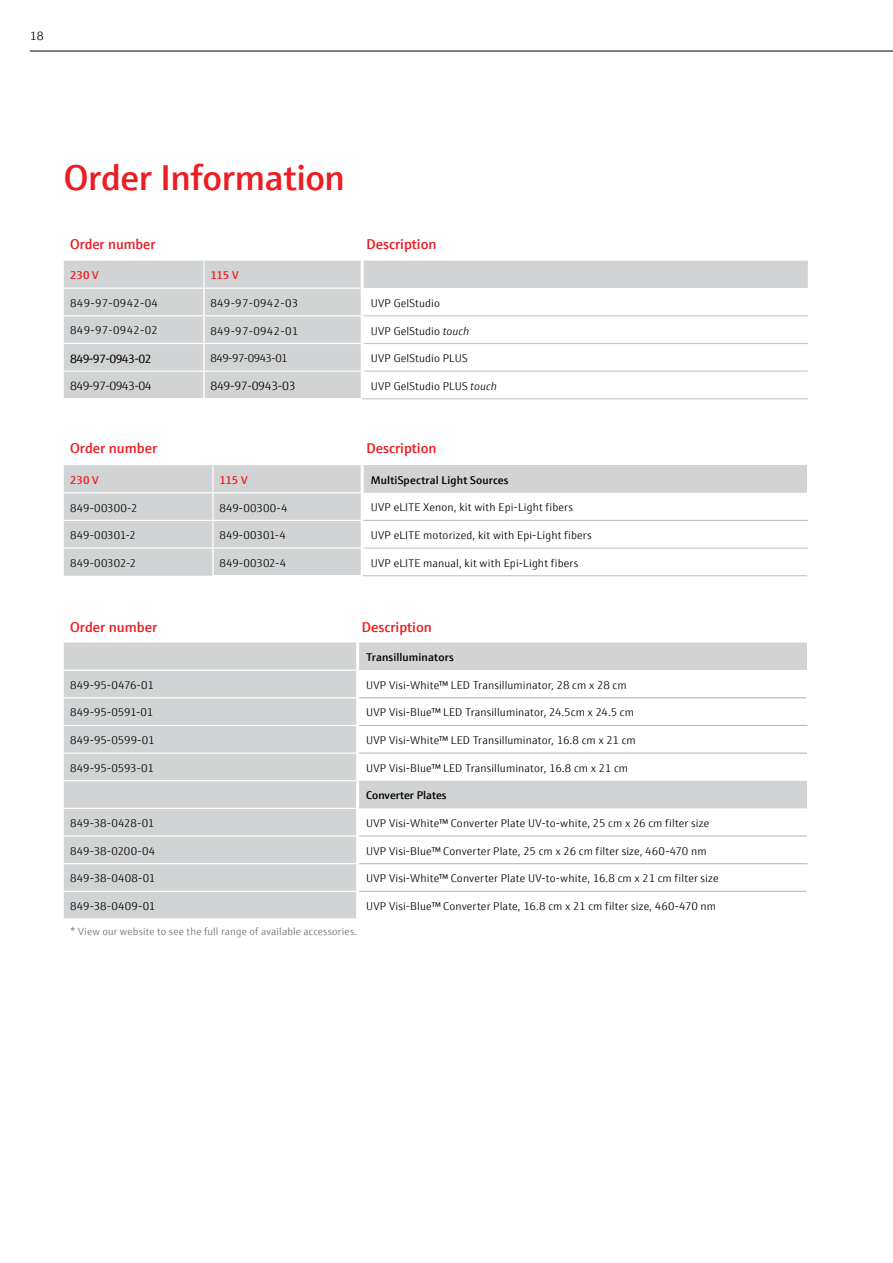
<style>
.page{position:relative;width:893px;height:1263px;background:#fff}
.page>*{position:absolute;margin:0;border:0;box-sizing:border-box;transform-origin:0 0}
.t1{font:600 36px "E+H Sans";letter-spacing:-.01em;color:#ed1d24}
.t2{font:600 14.25px "E+H Sans";color:#ed1d24}
.t3{font:300 12px "E+H Sans";letter-spacing:-.03em;color:#000}
.t4{font:12px "E+H Sans";letter-spacing:-.055em;color:#000}
.t5{font:300 12px "E+H Sans";letter-spacing:-.055em;color:#000}
.t6{font:300 11.25px "E+H Sans";letter-spacing:.015em;color:#000}
.t7{font:600 11.25px "E+H Sans";letter-spacing:.01em;color:#000}
.t8{font:300 11.25px "E+H Sans";letter-spacing:-.01em;color:#000}
.t9{font:300 11.25px "E+H Sans";letter-spacing:-.02em;color:#000}
.t10{font:300 11.25px "E+H Sans";letter-spacing:-.015em;color:#000}
.t11{font:600 11.25px "E+H Sans";letter-spacing:-.01em;color:#ed1d24}
.t12{font:300 11.25px "E+H Sans";letter-spacing:-.045em;color:#000}
.t13{font:300 11.25px "E+H Sans";letter-spacing:-.025em;color:#000}
.t14{font:300 10.5px "E+H Sans";letter-spacing:.02em;color:#6d6e71}
.s1{font-style:italic}
</style>
<div class="page">
<svg style="left:64px;top:465px;width:744px;height:111px"></svg>
<div style="left:64px;top:261px;width:744px;height:137px;background:#d1d3d4"></div>
<svg style="left:364px;top:288px;width:444px;height:110px"></svg>
<hr style="left:64px;top:288px;width:140px;height:1px;background:#fff">
<hr style="left:64px;top:315px;width:139px;height:1px;background:#fff">
<hr style="left:64px;top:343px;width:139px;height:1px;background:#fff">
<hr style="left:64px;top:370px;width:140px;height:2px;background:#fff">
<hr style="left:204px;top:288px;width:160px;height:1px;background:#fff">
<hr style="left:205px;top:315px;width:156px;height:1px;background:#fff">
<hr style="left:205px;top:343px;width:156px;height:1px;background:#fff">
<hr style="left:203px;top:261px;width:2px;height:27px;background:#eff8fa">
<hr style="left:203px;top:289px;width:2px;height:27px;background:#fff">
<hr style="left:203px;top:316px;width:2px;height:27px;background:#fff">
<hr style="left:203px;top:343px;width:2px;height:27px;background:#fff">
<hr style="left:364px;top:315px;width:444px;height:1px;background:#c7c8ca">
<hr style="left:364px;top:343px;width:444px;height:1px;background:#c7c8ca">
<hr style="left:364px;top:370px;width:444px;height:2px;background:#c7c8ca">
<hr style="left:362px;top:398px;width:446px;height:1px;background:#c7c8ca">
<hr style="left:361px;top:261px;width:3px;height:27px;background:#fff">
<hr style="left:361px;top:289px;width:3px;height:27px;background:#fff">
<hr style="left:361px;top:316px;width:3px;height:27px;background:#fff">
<hr style="left:361px;top:343px;width:3px;height:28px;background:#fff">
<hr style="left:203px;top:372px;width:2px;height:26px;background:#fff">
<hr style="left:204px;top:370px;width:157px;height:2px;background:#fff">
<hr style="left:361px;top:371px;width:3px;height:27px;background:#fff">
<div style="left:64px;top:642px;width:292px;height:276px;background:#d1d3d4"></div>
<div style="left:359px;top:642px;width:448px;height:28px;background:#d1d3d4"></div>
<svg style="left:359px;top:698px;width:448px;height:193px"></svg>
<hr style="left:64px;top:863px;width:292px;height:1px;background:#fff">
<hr style="left:64px;top:808px;width:295px;height:1px;background:#fff">
<hr style="left:64px;top:835px;width:292px;height:2px;background:#fff">
<hr style="left:64px;top:891px;width:292px;height:1px;background:#fff">
<hr style="left:64px;top:697px;width:292px;height:1px;background:#fff">
<hr style="left:64px;top:725px;width:292px;height:1px;background:#fff">
<hr style="left:64px;top:752px;width:292px;height:2px;background:#fff">
<hr style="left:64px;top:780px;width:295px;height:1px;background:#fff">
<hr style="left:359px;top:725px;width:449px;height:1px;background:#bcbec0">
<hr style="left:359px;top:752px;width:448px;height:2px;background:#bcbec0">
<hr style="left:64px;top:670px;width:295px;height:1px;background:#fff">
<hr style="left:359px;top:835px;width:448px;height:2px;background:#bcbec0">
<hr style="left:359px;top:863px;width:449px;height:1px;background:#bcbec0">
<hr style="left:806px;top:864px;width:2px;height:27px;background:#fff">
<hr style="left:359px;top:891px;width:447px;height:1px;background:#bcbec0">
<hr style="left:359px;top:697px;width:447px;height:1px;background:#bcbec0">
<hr style="left:806px;top:698px;width:2px;height:27px;background:#fff">
<hr style="left:30px;top:51px;width:863px;height:1px;background:#000">
<p class="t3" style="left:30px;top:27px;width:15px">18</p>
<h1 class="t1" style="left:64px;top:150px;width:283px">Order Information</h1>
<p class="t2" style="left:70px;top:233px;width:87px">Order number</p>
<p class="t2" style="left:366px;top:233px;width:72px">Description</p>
<p class="t11" style="left:70px;top:267px;width:30px">230 V</p>
<p class="t11" style="left:210px;top:267px;width:30px">115 V</p>
<p class="t6" style="left:70px;top:295px;width:89px">849-97-0942-04</p>
<p class="t6" style="left:210px;top:295px;width:89px">849-97-0942-03</p>
<p class="t6" style="left:371px;top:295px;width:71px">UVP GelStudio</p>
<p class="t6" style="left:70px;top:322px;width:89px">849-97-0942-02</p>
<p class="t6" style="left:210px;top:322px;width:89px">849-97-0942-01</p>
<p class="t6" style="left:371px;top:322px;width:100px">UVP GelStudio <span class="s1">touch</span></p>
<p class="t4" style="left:70px;top:350px;width:83px">849-97-0943-02</p>
<p class="t12" style="left:210px;top:350px;width:79px">849-97-0943-01</p>
<p class="t6" style="left:371px;top:350px;width:98px">UVP GelStudio PLUS</p>
<p class="t5" style="left:70px;top:377px;width:83px">849-97-0943-04</p>
<p class="t3" style="left:210px;top:377px;width:87px">849-97-0943-03</p>
<p class="t6" style="left:371px;top:378px;width:128px">UVP GelStudio PLUS <span class="s1">touch</span></p>
<p class="t2" style="left:70px;top:437px;width:89px">Order number</p>
<p class="t2" style="left:366px;top:437px;width:72px">Description</p>
<p class="t11" style="left:70px;top:471px;width:30px">230 V</p>
<p class="t11" style="left:219px;top:471px;width:30px">115 V</p>
<p class="t7" style="left:371px;top:471px;width:139px">MultiSpectral Light Sources</p>
<p class="t6" style="left:70px;top:499px;width:69px">849-00300-2</p>
<p class="t6" style="left:219px;top:499px;width:70px">849-00300-4</p>
<p class="t6" style="left:371px;top:499px;width:204px">UVP eLITE Xenon, kit with Epi-Light fibers</p>
<p class="t8" style="left:70px;top:527px;width:67px">849-00301-2</p>
<p class="t8" style="left:219px;top:527px;width:68px">849-00301-4</p>
<p class="t6" style="left:371px;top:527px;width:222px">UVP eLITE motorized, kit with Epi-Light fibers</p>
<p class="t8" style="left:70px;top:555px;width:68px">849-00302-2</p>
<p class="t8" style="left:219px;top:555px;width:68px">849-00302-4</p>
<p class="t6" style="left:371px;top:554px;width:209px">UVP eLITE manual, kit with Epi-Light fibers</p>
<p class="t2" style="left:70px;top:616px;width:89px">Order number</p>
<p class="t2" style="left:362px;top:616px;width:72px">Description</p>
<p class="t7" style="left:366px;top:649px;width:89px">Transilluminators</p>
<p class="t13" style="left:70px;top:677px;width:85px">849-95-0476-01</p>
<p class="t6" style="left:366px;top:677px;width:262px">UVP Visi-White™ LED Transilluminator, 28 cm x 28 cm</p>
<p class="t9" style="left:70px;top:704px;width:85px">849-95-0591-01</p>
<p class="t6" style="left:366px;top:704px;width:269px">UVP Visi-Blue™ LED Transilluminator, 24.5cm x 24.5 cm</p>
<p class="t10" style="left:70px;top:732px;width:86px">849-95-0599-01</p>
<p class="t6" style="left:366px;top:732px;width:271px">UVP Visi-White™ LED Transilluminator, 16.8 cm x 21 cm</p>
<p class="t9" style="left:70px;top:760px;width:85px">849-95-0593-01</p>
<p class="t6" style="left:366px;top:760px;width:264px">UVP Visi-Blue™ LED Transilluminator, 16.8 cm x 21 cm</p>
<p class="t7" style="left:366px;top:787px;width:82px">Converter Plates</p>
<p class="t10" style="left:70px;top:815px;width:86px">849-38-0428-01</p>
<p class="t6" style="left:366px;top:815px;width:345px">UVP Visi-White™ Converter Plate UV-to-white, 25 cm x 26 cm filter size</p>
<p class="t6" style="left:70px;top:842px;width:87px">849-38-0200-04</p>
<p class="t6" style="left:366px;top:842px;width:342px">UVP Visi-Blue™ Converter Plate, 25 cm x 26 cm filter size, 460-470 nm</p>
<p class="t6" style="left:70px;top:870px;width:87px">849-38-0408-01</p>
<p class="t6" style="left:366px;top:870px;width:354px">UVP Visi-White™ Converter Plate UV-to-white, 16.8 cm x 21 cm filter size</p>
<p class="t6" style="left:70px;top:898px;width:87px">849-38-0409-01</p>
<p class="t6" style="left:366px;top:898px;width:351px">UVP Visi-Blue™ Converter Plate, 16.8 cm x 21 cm filter size, 460-470 nm</p>
<p class="t14" style="left:70px;top:923px;width:288px">* View our website to see the full range of available accessories.</p>
</div>
